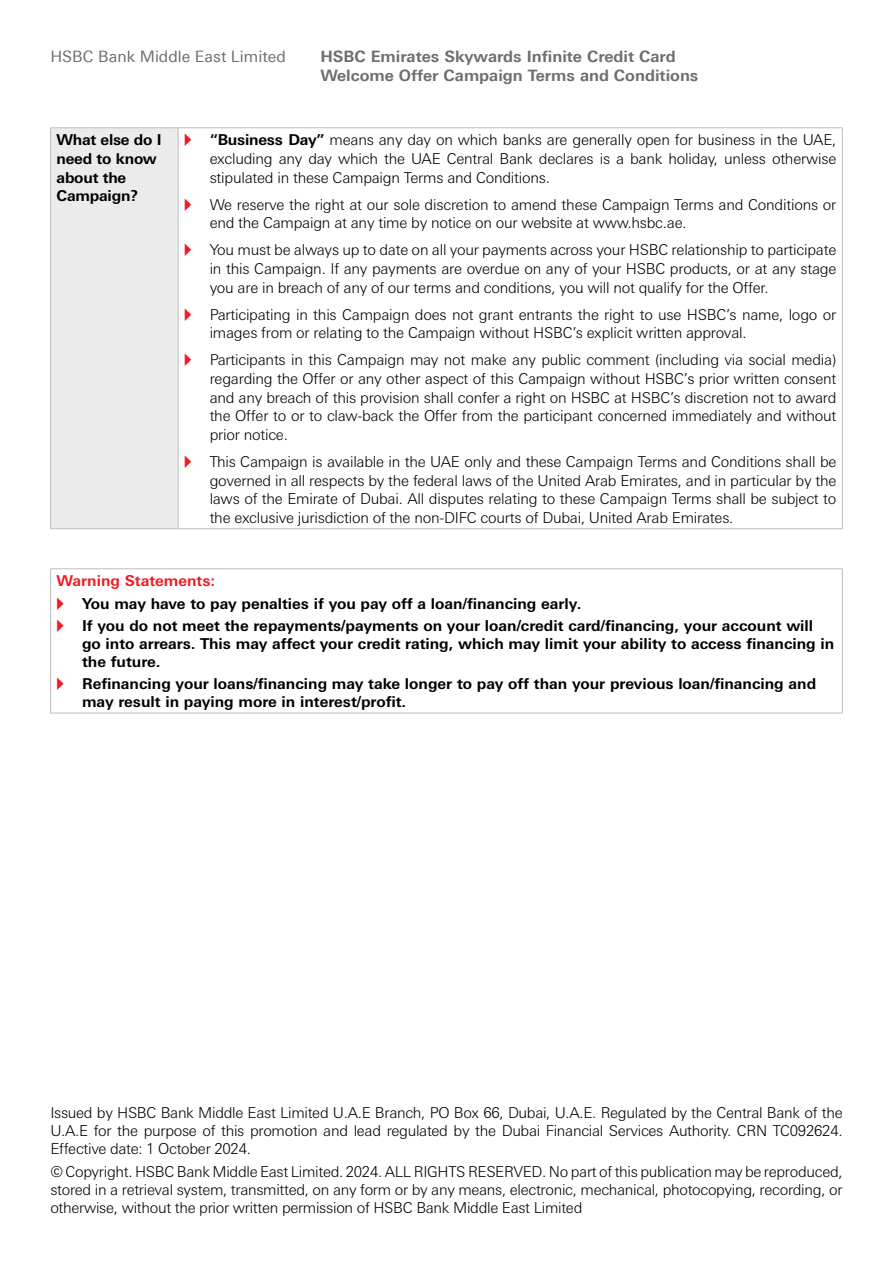
<style>
.page{position:relative;width:893px;height:1263px;background:#fff}
.page>*{position:absolute;margin:0;border:0;box-sizing:border-box;transform-origin:0 0}
.t1{font:700 15.75px "Univers Next Arabic";color:#6d6e71}
.t2{font:15.75px "Univers Next Arabic";color:#6d6e71}
.t3{font:300 15px/18.6px "Univers Nextfor HSBC";letter-spacing:-.015em;color:#000}
.t4{font:700 15px/18.6px "Univers Nextfor HSBC";color:#000}
.t5{font:700 15px "Univers Nextfor HSBC";color:#ed1d24}
.s1{font-weight:700}
</style>
<div class="page">
<div style="left:51px;top:128px;width:127px;height:401px;background:#ebebec"></div>
<hr style="left:50px;top:128px;width:128px;height:1px;background:#bcbec0">
<hr style="left:50px;top:128px;width:1px;height:400px;background:#bcbec0">
<hr style="left:178px;top:128px;width:665px;height:1px;background:#bcbec0">
<hr style="left:178px;top:128px;width:1px;height:400px;background:#bcbec0">
<hr style="left:842px;top:128px;width:1px;height:400px;background:#bcbec0">
<hr style="left:50px;top:528px;width:128px;height:1px;background:#bcbec0">
<hr style="left:178px;top:528px;width:665px;height:1px;background:#bcbec0">
<hr style="left:50px;top:568px;width:793px;height:1px;background:#bcbec0">
<hr style="left:50px;top:569px;width:1px;height:144px;background:#bcbec0">
<hr style="left:842px;top:569px;width:1px;height:144px;background:#bcbec0">
<hr style="left:50px;top:713px;width:793px;height:1px;background:#bcbec0">
<p class="t2" style="left:50px;top:47px;width:237px">HSBC Bank Middle East Limited</p>
<p class="t1" style="left:320px;top:47px;width:357px">HSBC Emirates Skywards Infinite Credit Card</p>
<p class="t1" style="left:320px;top:66px;width:380px">Welcome Offer Campaign Terms and Conditions</p>
<p class="t4" style="left:57px;top:130px;width:107px">What else do I need to know about the<br>Campaign?</p>
<p class="t3" style="left:210px;top:130px;width:628px"><span class="s1">“Business Day”</span> means any day on which banks are generally open for business in the UAE,</p>
<p class="t3" style="left:210px;top:148px;width:628px">excluding any day which the UAE Central Bank declares is a bank holiday, unless otherwise stipulated in these Campaign Terms and Conditions.</p>
<p class="t3" style="left:210px;top:194px;width:628px">We reserve the right at our sole discretion to amend these Campaign Terms and Conditions or</p>
<p class="t3" style="left:210px;top:208px;width:628px;line-height:27.2px">end the Campaign at any time by notice on our website at www.hsbc.ae.<br>You must be always up to date on all your payments across your HSBC relationship to participate</p>
<p class="t3" style="left:210px;top:258px;width:628px">in this Campaign If. any payments are overdue on any of your HSBC products, or at any stage you are in breach of any of our terms and conditions, you will not qualify for the Offer.</p>
<p class="t3" style="left:210px;top:304px;width:628px">Participating in this Campaign does not grant entrants the right to use HSBC s’ name, logo or</p>
<p class="t3" style="left:210px;top:318px;width:628px;line-height:27.2px">images from or relating to the Campaign without HSBC s’ explicit written approval.<br>Participants in this Campaign may not make any public comment (including via social media(</p>
<p class="t3" style="left:210px;top:368px;width:628px;text-align:justify">regarding the Offer or any other aspect of this Campaign without HSBC s’ prior written consent and any breach of this provision shall confer a right on HSBC at HSBC s’ discretion not to award the Offer to or to claw-back the Offer from the participant concerned immediately and without prior notice.</p>
<p class="t3" style="left:210px;top:451px;width:628px">This Campaign is available in the UAE only and these Campaign Terms and Conditions shall be</p>
<p class="t3" style="left:210px;top:470px;width:628px;text-align:justify">governed in all respects by the federal laws of the United Arab Emirates, and in particular by the laws of the Emirate of Dubai. All disputes relating to these Campaign Terms shall be subject to the exclusive jurisdiction of the non-DIFC courts of Dubai, United Arab Emirates.</p>
<p class="t5" style="left:57px;top:570px;width:160px">Warning Statements:</p>
<p class="t4" style="left:82px;top:593px;width:501px">You may have to pay penalties if you pay off a loan/financing early.</p>
<p class="t4" style="left:82px;top:615px;width:733px">If you do not meet the repayments/payments on your loan/credit card/financing, your account will</p>
<p class="t4" style="left:82px;top:633px;width:754px;line-height:18px">go into arrears. This may affect your credit rating, which may limit your ability to access financing in the future.</p>
<p class="t4" style="left:82px;top:673px;width:736px">Refinancing your loans/financing may take longer to pay off than your previous loan/financing and</p>
<p class="t4" style="left:82px;top:691px;width:325px">may result in paying more in interest/profit.</p>
<p class="t3" style="left:50px;top:1103px;width:794px;line-height:18px;text-align:justify">Issued by HSBC Bank Middle East Limited U A. E. Branch, PO Box 66, Dubai U, A. .E. Regulated by the Central Bank of the U A. E. for the purpose of this promotion and lead regulated by the Dubai Financial Services Authority. CRN TC092624.<br>Effective date 1: October 2024.</p>
<p class="t3" style="left:50px;top:1161px;width:794px;line-height:18px;text-align:justify">© Copyright. HSBC Bank Middle East Limited. 2024. ALL RIGHTS RESERVED. No part of this publication may be reproduced, stored in a retrieval system, transmitted, on any form or by any means, electronic, mechanical, photocopying, recording, or otherwise, without the prior written permission of HSBC Bank Middle East Limited</p>
</div>
